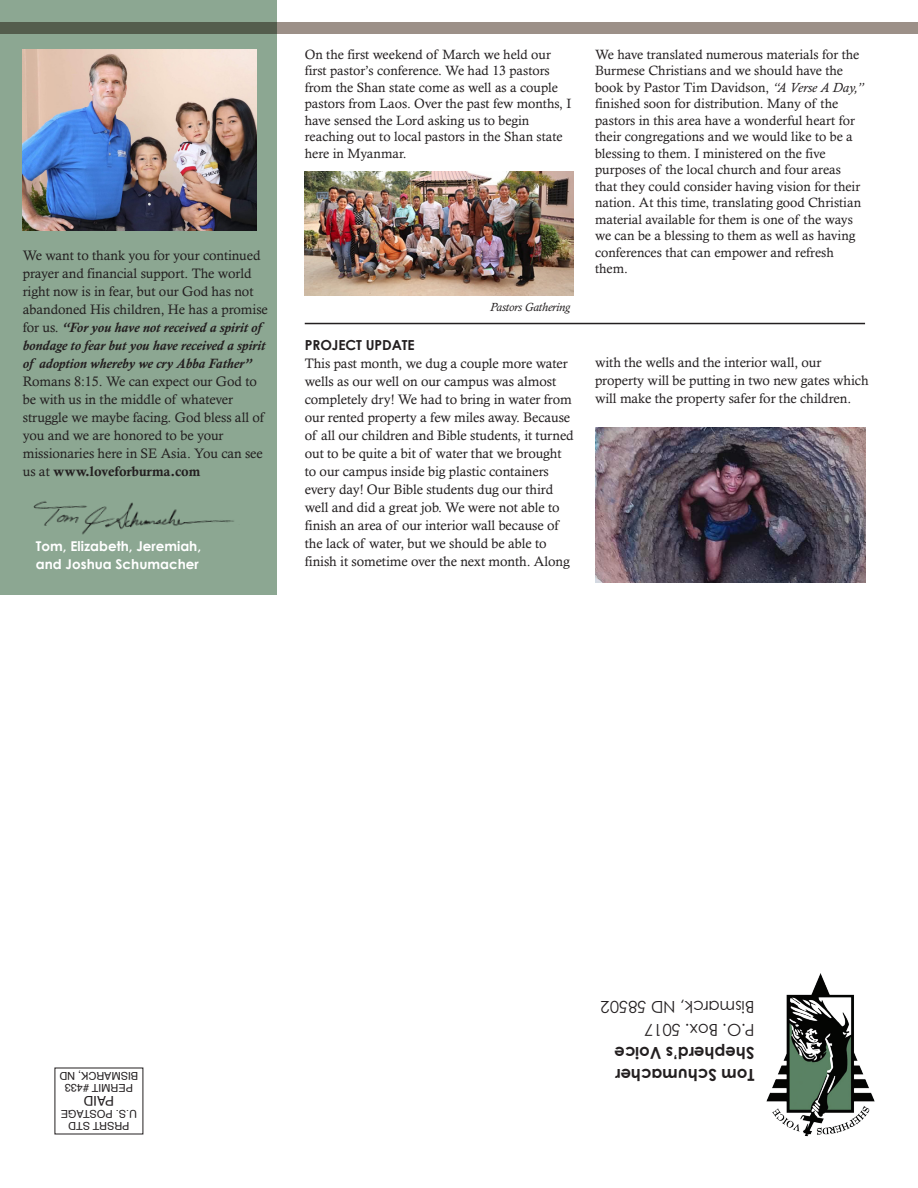
<style>
.page{position:relative;width:918px;height:1188px;background:#fff}
.page>*{position:absolute;margin:0;border:0;box-sizing:border-box;transform-origin:0 0}
.t1{font:700 16.5px/22.8px "Century Gothic";color:#231f20}
.t2{font:16.5px/22.8px "Century Gothic";color:#231f20}
.t3{font:13.8px/18px "Calisto";letter-spacing:-.005em;color:#231f20}
.t4{font:700 13.8px "Century Gothic";letter-spacing:-.005em;color:#231f20}
.t5{font:13.5px/16.5px "Calisto";color:#231f20}
.t6{font:700 13.5px/18px "Century Gothic";color:#fff}
.t7{font:13.5px "Helvetica";color:#231f20}
.t8{font:italic 12px "Calisto";letter-spacing:-.01em;color:#231f20}
.t9{font:10.95px/12px "Helvetica";color:#231f20;text-align:center}
.s1{font-weight:700;font-style:italic}
.s2{font-weight:700}
.s3{font-style:italic}
</style>
<div class="page">
<div style="left:0;top:22px;width:918px;height:12px;background:#9c9088"></div>
<div style="left:0;top:0;width:277px;height:595px;background:#8ca792"></div>
<img style="left:766px;top:974px;width:109px;height:163px">
<img style="left:23px;top:49px;width:234px;height:181px">
<img style="left:33px;top:501px;width:201px;height:34px">
<img style="left:595px;top:427px;width:270px;height:156px">
<img style="left:305px;top:172px;width:269px;height:124px">
<hr style="left:305px;top:323px;width:560px;height:1px;background:#231f20">
<p class="t3" style="left:23px;top:246px;width:247px">We want to thank you for your continued prayer and financial support. The world right now is in fear, but our God has not abandoned His children, He has a promise for us. <span class="s1">“For you have not received a spirit of bondage to fear but you have received a spirit of adoption whereby we cry Abba Father”</span></p>
<p class="t3" style="left:23px;top:372px;width:243px">Romans 8:15. We can expect our God to be with us in the middle of whatever struggle we maybe facing. God bless all of you and we are honored to be your missionaries here in SE Asia. You can see us at <span class="s2">www.loveforburma.com</span></p>
<p class="t6" style="left:36px;top:537px;width:167px">Tom, Elizabeth, Jeremiah, and Joshua Schumacher</p>
<p class="t5" style="left:305px;top:46px;width:268px">On the first weekend of March we held our first pastor’s conference. We had 13 pastors from the Shan state come as well as a couple pastors from Laos. Over the past few months, I have sensed the Lord asking us to begin reaching out to local pastors in the Shan state here in Myanmar.</p>
<p class="t5" style="left:595px;top:46px;width:270px">We have translated numerous materials for the Burmese Christians and we should have the book by Pastor Tim Davidson, <span class="s3">“A Verse A Day,” </span>finished soon for distribution. Many of the pastors in this area have a wonderful heart for their congregations and we would like to be a blessing to them. I ministered on the five purposes of the local church and four areas that they could consider having vision for their nation. At this time, translating good Christian material available for them is one of the ways we can be a blessing to them as well as having conferences that can empower and refresh them.</p>
<p class="t8" style="left:490px;top:300px;width:82px">Pastors Gathering</p>
<p class="t4" style="left:305px;top:336px;width:112px">PROJECT UPDATE</p>
<p class="t3" style="left:305px;top:354px;width:271px">This past month, we dug a couple more water wells as our well on our campus was almost completely dry! We had to bring in water from our rented property a few miles away. Because of all our children and Bible students, it turned out to be quite a bit of water that we brought to our campus inside big plastic containers every day! Our Bible students dug our third well and did a great job. We were not able to finish an area of our interior wall because of the lack of water, but we should be able to finish it sometime over the next month. Along</p>
<p class="t3" style="left:595px;top:354px;width:275px">with the wells and the interior wall, our property will be putting in two new gates which will make the property safer for the children.</p>
<p class="t9" style="left:138px;top:1094px;width:80px;rotate:-180deg">PERMIT #433<br>BISMARCK, ND</p>
<p class="t7" style="left:114px;top:1111px;width:32px;rotate:-180deg">PAID</p>
<p class="t9" style="left:137px;top:1132px;width:78px;rotate:-180deg">PRSRT STD<br>U.S. POSTAGE</p>
<p class="t2" style="left:754px;top:1041px;width:155px;rotate:-180deg">P.O. Box. 5017<br>Bismarck, ND 58502</p>
<p class="t1" style="left:754px;top:1087px;width:142px;rotate:-180deg">Tom Schumacher<br>Shepherd’s Voice</p>
</div>
